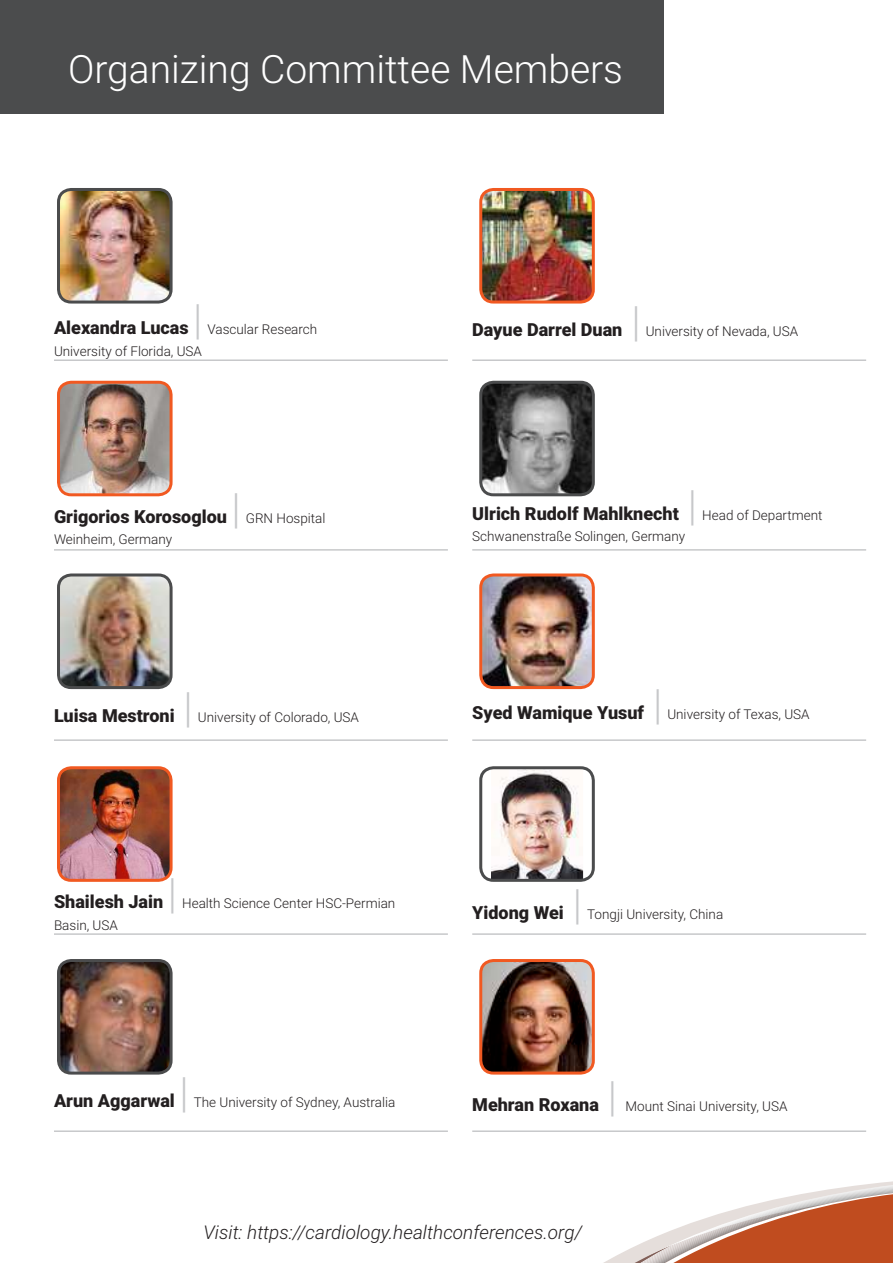
<style>
.page{position:relative;width:893px;height:1263px;background:#fff}
.page>*{position:absolute;margin:0;border:0;box-sizing:border-box;transform-origin:0 0}
.t1{font:300 41.85px "Roboto";color:#c7c8ca}
.t2{font:300 39px "Roboto";color:#fff}
.t3{font:italic 300 18.9px "Roboto";color:#231f20}
.t4{font:900 18px "Roboto";color:#231f20}
.t5{font:300 13.5px "Roboto";color:#231f20}
</style>
<div class="page">
<div style="left:0;top:0;width:663px;height:114px;background:#4b4c4d"></div>
<svg style="left:603px;top:1181px;width:290px;height:82px"></svg>
<img style="left:58px;top:192px;width:111px;height:108px">
<div style="left:57px;top:188px;width:116px;height:116px;border:3px solid #4b4c4d;border-radius:13px"></div>
<hr style="left:54px;top:359px;width:394px;height:2px;background:#c7c8ca">
<hr style="left:472px;top:359px;width:394px;height:2px;background:#c7c8ca">
<hr style="left:54px;top:549px;width:394px;height:2px;background:#c7c8ca">
<hr style="left:472px;top:549px;width:394px;height:2px;background:#c7c8ca">
<hr style="left:54px;top:739px;width:394px;height:2px;background:#c7c8ca">
<hr style="left:472px;top:739px;width:394px;height:2px;background:#c7c8ca">
<hr style="left:54px;top:933px;width:394px;height:2px;background:#c7c8ca">
<hr style="left:472px;top:933px;width:394px;height:2px;background:#c7c8ca">
<hr style="left:54px;top:1130px;width:394px;height:2px;background:#c7c8ca">
<hr style="left:472px;top:1130px;width:394px;height:2px;background:#c7c8ca">
<img style="left:483px;top:192px;width:108px;height:108px">
<div style="left:479px;top:188px;width:116px;height:116px;border:3px solid #f15921;border-radius:13px"></div>
<img style="left:58px;top:382px;width:111px;height:113px">
<div style="left:57px;top:381px;width:116px;height:115px;border:3px solid #f15921;border-radius:13px"></div>
<img style="left:483px;top:382px;width:108px;height:113px">
<div style="left:479px;top:381px;width:116px;height:115px;border:3px solid #4b4c4d;border-radius:13px"></div>
<img style="left:61px;top:577px;width:108px;height:108px">
<div style="left:57px;top:573px;width:116px;height:116px;border:3px solid #4b4c4d;border-radius:13px"></div>
<img style="left:483px;top:577px;width:108px;height:108px">
<div style="left:479px;top:573px;width:116px;height:116px;border:3px solid #f15921;border-radius:13px"></div>
<img style="left:61px;top:770px;width:108px;height:108px">
<div style="left:57px;top:766px;width:116px;height:116px;border:3px solid #f15921;border-radius:13px"></div>
<img style="left:491px;top:770px;width:92px;height:108px">
<div style="left:479px;top:766px;width:116px;height:116px;border:3px solid #4b4c4d;border-radius:13px"></div>
<img style="left:58px;top:963px;width:111px;height:110px">
<div style="left:57px;top:959px;width:116px;height:115px;border:3px solid #4b4c4d;border-radius:13px"></div>
<img style="left:483px;top:963px;width:109px;height:110px">
<div style="left:479px;top:959px;width:116px;height:115px;border:3px solid #f15921;border-radius:13px"></div>
<h2 class="t2" style="left:68px;top:42px;width:556px">Organizing Committee Members</h2>
<h3 class="t4" style="left:54px;top:315px;width:136px">Alexandra Lucas</h3>
<h1 class="t1" style="left:193px;top:290px;width:11px">|</h1>
<p class="t5" style="left:207px;top:320px;width:111px">Vascular Research</p>
<h3 class="t4" style="left:472px;top:317px;width:152px">Dayue Darrel Duan</h3>
<h1 class="t1" style="left:631px;top:291px;width:11px">|</h1>
<p class="t5" style="left:646px;top:321px;width:154px">University of Nevada, USA</p>
<p class="t5" style="left:54px;top:342px;width:150px">University of Florida, USA</p>
<h3 class="t4" style="left:54px;top:504px;width:174px">Grigorios Korosoglou</h3>
<p class="t5" style="left:54px;top:530px;width:120px">Weinheim, Germany</p>
<h1 class="t1" style="left:231px;top:478px;width:11px">|</h1>
<p class="t5" style="left:246px;top:508px;width:81px">GRN Hospital</p>
<h3 class="t4" style="left:472px;top:501px;width:208px">Ulrich Rudolf Mahlknecht</h3>
<h1 class="t1" style="left:688px;top:475px;width:11px">|</h1>
<p class="t5" style="left:472px;top:527px;width:214px">Schwanenstraße Solingen, Germany</p>
<p class="t5" style="left:702px;top:505px;width:122px">Head of Department</p>
<h3 class="t4" style="left:54px;top:703px;width:122px">Luisa Mestroni</h3>
<h1 class="t1" style="left:184px;top:678px;width:11px">|</h1>
<p class="t5" style="left:198px;top:708px;width:163px">University of Colorado, USA</p>
<h3 class="t4" style="left:472px;top:700px;width:173px">Syed Wamique Yusuf</h3>
<h1 class="t1" style="left:653px;top:675px;width:11px">|</h1>
<p class="t5" style="left:667px;top:705px;width:144px">University of Texas, USA</p>
<h3 class="t4" style="left:54px;top:889px;width:111px">Shailesh Jain</h3>
<p class="t5" style="left:54px;top:916px;width:65px">Basin, USA</p>
<h1 class="t1" style="left:168px;top:864px;width:11px">|</h1>
<p class="t5" style="left:182px;top:894px;width:215px">Health Science Center HSC-Permian</p>
<h3 class="t4" style="left:472px;top:900px;width:93px">Yidong Wei</h3>
<h1 class="t1" style="left:573px;top:875px;width:11px">|</h1>
<p class="t5" style="left:587px;top:904px;width:138px">Tongji University, China</p>
<h3 class="t4" style="left:54px;top:1088px;width:122px">Arun Aggarwal</h3>
<h1 class="t1" style="left:179px;top:1063px;width:11px">|</h1>
<p class="t5" style="left:194px;top:1093px;width:203px">The University of Sydney, Australia</p>
<h3 class="t4" style="left:472px;top:1092px;width:128px">Mehran Roxana</h3>
<h1 class="t1" style="left:608px;top:1067px;width:11px">|</h1>
<p class="t5" style="left:625px;top:1097px;width:163px">Mount Sinai University, USA</p>
<h3 class="t3" style="left:203px;top:1219px;width:380px">Visit: https://cardiology.healthconferences.org/</h3>
</div>
